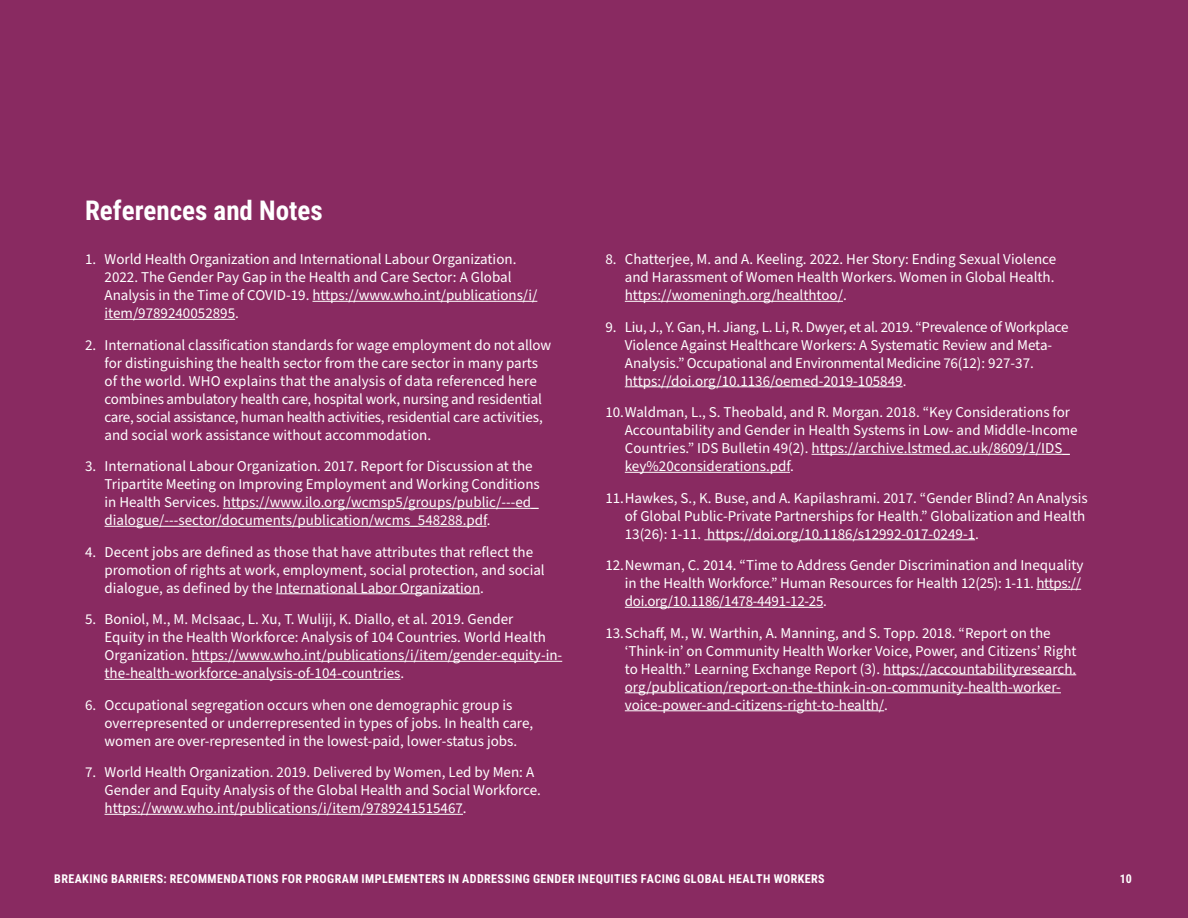
<style>
.page{position:relative;width:1188px;height:918px;background:#892a61}
.page>*{position:absolute;margin:0;border:0;box-sizing:border-box;transform-origin:0 0}
.t1{font:27px "Roboto Condensed";color:#fff}
.t2{font:15px/18px "Source Sans Pro";color:#fff}
.t3{font:12px "Roboto Condensed";letter-spacing:.035em;color:#fff}
</style>
<div class="page">
<hr style="left:313px;top:301px;width:224px;height:1px;background:#fff">
<hr style="left:105px;top:319px;width:130px;height:1px;background:#fff">
<hr style="left:223px;top:508px;width:316px;height:1px;background:#fff">
<hr style="left:105px;top:526px;width:382px;height:1px;background:#fff">
<hr style="left:276px;top:593px;width:204px;height:1px;background:#fff">
<hr style="left:192px;top:661px;width:370px;height:1px;background:#fff">
<hr style="left:105px;top:679px;width:295px;height:1px;background:#fff">
<hr style="left:105px;top:814px;width:358px;height:1px;background:#fff">
<hr style="left:625px;top:301px;width:218px;height:1px;background:#fff">
<hr style="left:625px;top:386px;width:278px;height:1px;background:#fff">
<hr style="left:812px;top:454px;width:258px;height:1px;background:#fff">
<hr style="left:625px;top:472px;width:165px;height:1px;background:#fff">
<hr style="left:704px;top:539px;width:271px;height:1px;background:#fff">
<hr style="left:1036px;top:589px;width:45px;height:1px;background:#fff">
<hr style="left:625px;top:607px;width:198px;height:1px;background:#fff">
<hr style="left:883px;top:674px;width:193px;height:1px;background:#fff">
<hr style="left:625px;top:692px;width:436px;height:1px;background:#fff">
<hr style="left:625px;top:710px;width:259px;height:1px;background:#fff">
<h1 class="t1" style="left:85px;top:192px;width:239px">References and Notes</h1>
<p class="t2" style="left:105px;top:251px;width:434px;text-indent:-19px">1. World Health Organization and International Labour Organization.<br>2022. The Gender Pay Gap in the Health and Care Sector: A Global Analysis in the Time of COVID-19. https://www.who.int/publications/i/ item/9789240052895.</p>
<p class="t2" style="left:105px;top:336px;width:448px;text-indent:-19px">2. International classification standards for wage employment do not allow for distinguishing the health sector from the care sector in many parts of the world. WHO explains that the analysis of data referenced here combines ambulatory health care, hospital work, nursing and residential care, social assistance, human health activities, residential care activities, and social work assistance without accommodation.</p>
<p class="t2" style="left:105px;top:458px;width:437px;text-indent:-20px">3. International Labour Organization. 2017. Report for Discussion at the Tripartite Meeting on Improving Employment and Working Conditions in Health Services. https://www.ilo.org/wcmsp5/groups/public/---ed_ dialogue/---sector/documents/publication/wcms_548288.pdf.</p>
<p class="t2" style="left:105px;top:543px;width:442px;text-indent:-20px">4. Decent jobs are defined as those that have attributes that reflect the promotion of rights at work, employment, social protection, and social dialogue, as defined by the International Labor Organization.</p>
<p class="t2" style="left:105px;top:611px;width:459px;text-indent:-20px">5. Boniol, M., M. McIsaac, L. Xu, T. Wuliji, K. Diallo, et al. 2019. Gender<br>Equity in the Health Workforce: Analysis of 104 Countries. World Health Organization. https://www.who.int/publications/i/item/gender-equity-in&shy;the-health-workforce-analysis-of-104-countries.</p>
<p class="t2" style="left:105px;top:696px;width:430px;text-indent:-20px">6. Occupational segregation occurs when one demographic group is overrepresented or underrepresented in types of jobs. In health care, women are over-represented in the lowest-paid, lower-status jobs.</p>
<p class="t2" style="left:105px;top:764px;width:438px;text-indent:-20px">7. World Health Organization. 2019. Delivered by Women, Led by Men: A<br>Gender and Equity Analysis of the Global Health and Social Workforce. https://www.who.int/publications/i/item/9789241515467.</p>
<p class="t2" style="left:625px;top:251px;width:433px;text-indent:-19px">8. Chatterjee, M. and A. Keeling. 2022. Her Story: Ending Sexual Violence and Harassment of Women Health Workers. Women in Global Health. https://womeningh.org/healthtoo/.</p>
<p class="t2" style="left:625px;top:318px;width:445px;text-indent:-19px">9. Liu, J., Y. Gan, H. Jiang, L. Li, R. Dwyer, et al. 2019. “Prevalence of Workplace Violence Against Healthcare Workers: A Systematic Review and Meta-Analysis.” Occupational and Environmental Medicine 76(12): 927-37. https://doi.org/10.1136/oemed-2019-105849.</p>
<p class="t2" style="left:625px;top:404px;width:454px;text-indent:-20px">10.Waldman, L., S. Theobald, and R. Morgan. 2018. “Key Considerations for Accountability and Gender in Health Systems in Low- and Middle-Income Countries.” IDS Bulletin 49(2). https://archive.lstmed.ac.uk/8609/1/IDS_ key%20considerations.pdf.</p>
<p class="t2" style="left:625px;top:489px;width:465px;text-indent:-20px">11.Hawkes, S., K. Buse, and A. Kapilashrami. 2017. “Gender Blind? An Analysis of Global Public-Private Partnerships for Health.” Globalization and Health<br>13(26): 1-11. https://doi.org/10.1186/s12992-017-0249-1.</p>
<p class="t2" style="left:625px;top:557px;width:460px;text-indent:-20px">12.Newman, C. 2014. “Time to Address Gender Discrimination and Inequality in the Health Workforce.” Human Resources for Health 12(25): 1-11. https:// doi.org/10.1186/1478-4491-12-25.</p>
<p class="t2" style="left:625px;top:624px;width:453px;text-indent:-20px">13. Schaff, M., W. Warthin, A. Manning, and S. Topp. 2018. “Report on the ‘Think-in’ on Community Health Worker Voice, Power, and Citizens’ Right to Health.” Learning Exchange Report (3). https://accountabilityresearch. org/publication/report-on-the-think-in-on-community-health-worker&shy;voice-power-and-citizens-right-to-health/.</p>
<p class="t3" style="left:54px;top:871px;width:772px">BREAKING BARRIERS: RECOMMENDATIONS FOR PROGRAM IMPLEMENTERS IN ADDRESSING GENDER INEQUITIES FACING GLOBAL HEALTH WORKERS</p>
<p class="t3" style="left:1120px;top:871px;width:14px">10</p>
</div>
